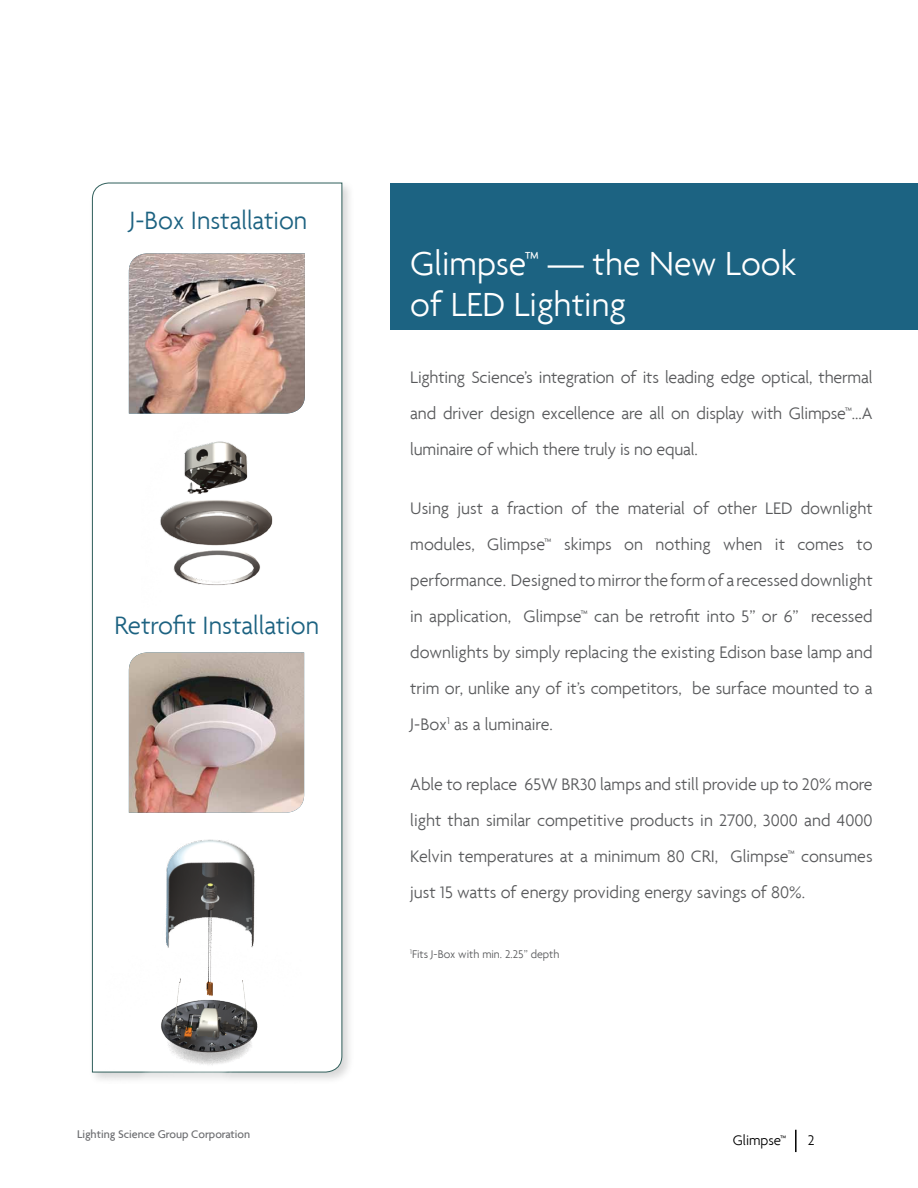
<style>
.page{position:relative;width:918px;height:1188px;background:#fff}
.page>*{position:absolute;margin:0;border:0;box-sizing:border-box;transform-origin:0 0}
.t1{font:300 36px/40.5px "Agenda";color:#fff}
.t2{font:300 27px "Agenda";color:#1c6281}
.t3{font:300 18px/36px "Agenda";color:#58595b;text-align:justify}
.t4{font:300 15px "Agenda";color:#000}
.t5{font:500 12px "Agenda";color:#6d6e71}
.t6{font:300 12px "Agenda";color:#58595b}
</style>
<div class="page">
<div style="left:390px;top:183px;width:528px;height:146px;background:#1c6382"></div>
<div style="left:89px;top:179px;width:266px;height:906px;background:#000;opacity:.16"></div>
<svg style="left:92px;top:182px;width:251px;height:891px"></svg>
<img style="left:129px;top:253px;width:176px;height:161px">
<img style="left:129px;top:652px;width:175px;height:161px">
<img style="left:105px;top:818px;width:196px;height:265px">
<img style="left:89px;top:417px;width:242px;height:191px">
<hr style="left:795px;top:1130px;width:2px;height:22px;background:#000">
<h2 class="t2" style="left:129px;top:204px;width:180px">J-Box Installation</h2>
<h2 class="t2" style="left:114px;top:609px;width:206px">Retrofit Installation</h2>
<p class="t5" style="left:77px;top:1127px;width:175px">Lighting Science Group Corporation</p>
<h1 class="t1" style="left:410px;top:243px;width:387px">Glimpse™ — the New Look of LED Lighting</h1>
<p class="t3" style="left:410px;top:359px;width:464px">Lighting Science’s integration of its leading edge optical, thermal and driver design excellence are all on display with Glimpse™...A luminaire of which there truly is no equal.</p>
<p class="t3" style="left:410px;top:490px;width:464px">Using just a fraction of the material of other LED downlight modules, Glimpse™ skimps on nothing when it comes to performance. Designed to mirror the form of a recessed downlight in application, Glimpse™ can be retrofit into 5” or 6” recessed downlights by simply replacing the existing Edison base lamp and trim or, unlike any of it’s competitors, be surface mounted to a J-Box<sup>1</sup> as a luminaire.</p>
<p class="t3" style="left:410px;top:766px;width:464px">Able to replace 65W BR30 lamps and still provide up to 20% more light than similar competitive products in 2700, 3000 and 4000<br>Kelvin temperatures at a minimum 80 CRI, Glimpse™ consumes just 15 watts of energy providing energy savings of 80%.</p>
<p class="t6" style="left:410px;top:947px;width:151px"><sup>1</sup>Fits J-Box with min. 2.25” depth</p>
<p class="t4" style="left:733px;top:1131px;width:55px">Glimpse™</p>
<p class="t4" style="left:808px;top:1131px;width:8px">2</p>
</div>
